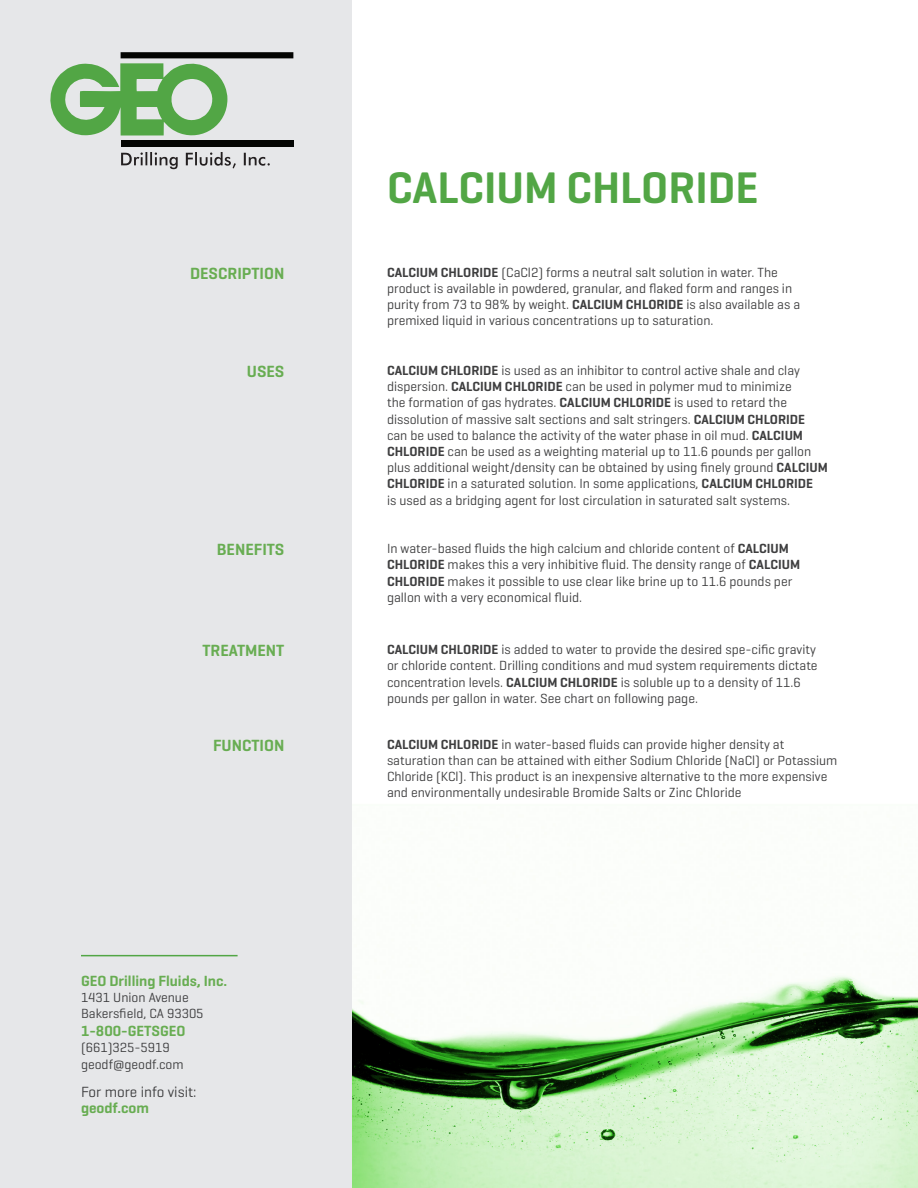
<style>
.page{position:relative;width:918px;height:1188px;background:#fff}
.page>*{position:absolute;margin:0;border:0;box-sizing:border-box;transform-origin:0 0}
.t1{font:600 45px "Geogrotesque";color:#52a645}
.t2{font:600 16.5px "Geogrotesque";color:#68ad52}
.t3{font:600 15px "Geogrotesque";color:#68ad52}
.t4{font:15px/16.5px "Geogrotesque";color:#3e3e3f}
.t5{font:13.5px/16.2px "Geogrotesque";color:#3e3e3f}
.s1{font-weight:600}
.s2{font-weight:600;color:#68ad52}
</style>
<div class="page">
<div style="left:0;top:0;width:353px;height:1188px;background:#e6e7e9"></div>
<img style="left:353px;top:975px;width:565px;height:213px">
<svg style="left:50px;top:52px;width:243px;height:84px"></svg>
<div style="left:121px;top:140px;width:172px;height:6px;background:#040503"></div>
<svg style="left:121px;top:152px;width:149px;height:17px"></svg>
<hr style="left:81px;top:955px;width:157px;height:1px;background:#52a645">
<p class="t1" style="left:387px;top:160px;width:373px">CALCIUM CHLORIDE</p>
<p class="t2" style="left:190px;top:263px;width:96px">DESCRIPTION</p>
<p class="t5" style="left:387px;top:263px;width:415px"><span class="s1">CALCIUM CHLORIDE</span> (CaCl2) forms a neutral salt solution in water. The product is available in powdered, granular, and flaked form and ranges in purity from 73 to 98% by weight. <span class="s1">CALCIUM CHLORIDE</span> is also available as a premixed liquid in various concentrations up to saturation.</p>
<p class="t2" style="left:247px;top:361px;width:39px">USES</p>
<p class="t5" style="left:387px;top:362px;width:442px"><span class="s1">CALCIUM CHLORIDE</span> is used as an inhibitor to control active shale and clay dispersion. <span class="s1">CALCIUM CHLORIDE</span> can be used in polymer mud to minimize<br>the formation of gas hydrates. <span class="s1">CALCIUM CHLORIDE</span> is used to retard the dissolution of massive salt sections and salt stringers. <span class="s1">CALCIUM CHLORIDE </span>can be used to balance the activity of the water phase in oil mud. <span class="s1">CALCIUM CHLORIDE</span> can be used as a weighting material up to 11.6 pounds per gallon plus additional weight/density can be obtained by using finely ground <span class="s1">CALCIUM CHLORIDE</span> in a saturated solution. In some applications, <span class="s1">CALCIUM CHLORIDE<br></span>is used as a bridging agent for lost circulation in saturated salt systems.</p>
<p class="t2" style="left:217px;top:539px;width:69px">BENEFITS</p>
<p class="t5" style="left:387px;top:540px;width:415px">In water-based fluids the high calcium and chloride content of <span class="s1">CALCIUM CHLORIDE</span> makes this a very inhibitive fluid. The density range of <span class="s1">CALCIUM CHLORIDE</span> makes it possible to use clear like brine up to 11.6 pounds per gallon with a very economical fluid.</p>
<p class="t2" style="left:202px;top:641px;width:84px">TREATMENT</p>
<p class="t5" style="left:387px;top:641px;width:432px"><span class="s1">CALCIUM CHLORIDE</span> is added to water to provide the desired spe-cific gravity or chloride content. Drilling conditions and mud system requirements dictate concentration levels. <span class="s1">CALCIUM CHLORIDE</span> is soluble up to a density of 11.6 pounds per gallon in water. See chart on following page.</p>
<p class="t5" style="left:387px;top:736px;width:452px"><span class="s1">CALCIUM CHLORIDE</span> in water-based fluids can provide higher density at saturation than can be attained with either Sodium Chloride (NaCl) or Potassium Chloride (KCl). This product is an inexpensive alternative to the more expensive and environmentally undesirable Bromide Salts or Zinc Chloride</p>
<p class="t2" style="left:213px;top:735px;width:73px">FUNCTION</p>
<p class="t3" style="left:81px;top:971px;width:148px">GEO Drilling Fluids, Inc.</p>
<p class="t5" style="left:81px;top:989px;width:109px">1431 Union Avenue</p>
<p class="t5" style="left:81px;top:1005px;width:124px">Bakersfield, CA 93305</p>
<p class="t3" style="left:81px;top:1022px;width:106px">1-800-GETSGEO</p>
<p class="t5" style="left:81px;top:1039px;width:104px">(661)325-5919 geodf@geodf.com</p>
<p class="t4" style="left:81px;top:1083px;width:117px">For more info visit: <span class="s2">geodf.com</span></p>
</div>
